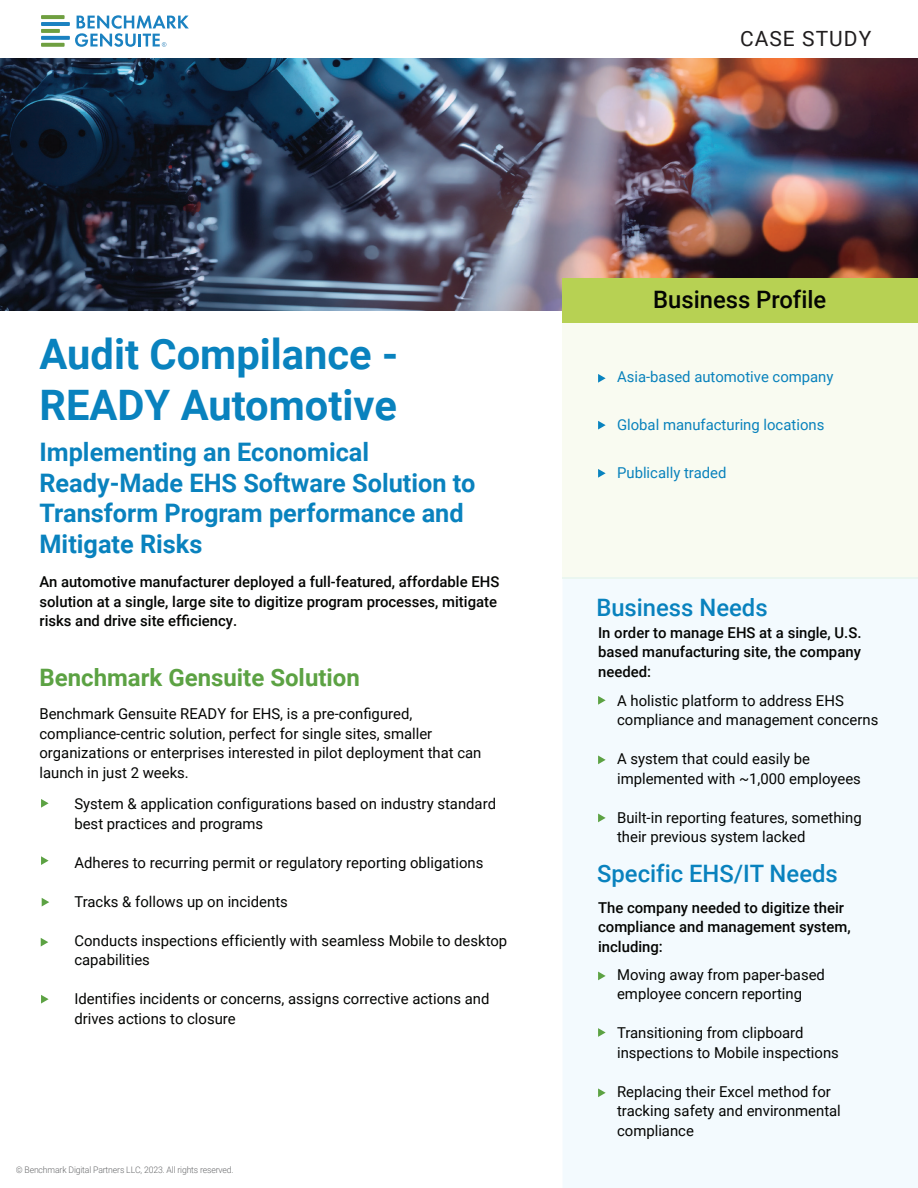
<style>
.page{position:relative;width:918px;height:1188px;background:#fff}
.page>*{position:absolute;margin:0;border:0;box-sizing:border-box;transform-origin:0 0}
.t1{font:700 42px/50.4px "Roboto";color:#0982be}
.t2{font:700 25.5px/30.6px "Roboto";color:#0982be}
.t3{font:500 24px "Roboto";color:#0982be}
.t4{font:700 24px "Roboto";color:#5ca243}
.t5{font:500 24px "Roboto";color:#040503}
.t6{font:21px "Roboto";letter-spacing:.05em;color:#201d1e}
.t7{font:15px/19.5px "Roboto";color:#040503}
.t8{font:500 15px/19.5px "Roboto";color:#040503}
.t9{font:15px "Roboto";color:#0982bc}
.t10{font:300 9px "Roboto";letter-spacing:-.015em;color:#68696b;scale:.96 1}
</style>
<div class="page">
<img style="left:0;top:58px;width:918px;height:253px">
<div style="left:563px;top:578px;width:355px;height:610px;background:#f3fafe"></div>
<div style="left:563px;top:312px;width:355px;height:265px;background:#f9fbf1"></div>
<hr style="left:563px;top:577px;width:355px;height:1px;background:#eaf6f0">
<div style="left:563px;top:279px;width:355px;height:44px;background:#b7d153"></div>
<svg style="left:598px;top:374px;width:8px;height:9px"></svg>
<svg style="left:598px;top:421px;width:8px;height:9px"></svg>
<svg style="left:598px;top:469px;width:8px;height:9px"></svg>
<svg style="left:598px;top:696px;width:8px;height:9px"></svg>
<svg style="left:598px;top:755px;width:8px;height:9px"></svg>
<svg style="left:598px;top:814px;width:8px;height:8px"></svg>
<svg style="left:598px;top:972px;width:8px;height:8px"></svg>
<svg style="left:41px;top:799px;width:8px;height:9px"></svg>
<svg style="left:41px;top:856px;width:8px;height:9px"></svg>
<svg style="left:41px;top:938px;width:7px;height:9px"></svg>
<svg style="left:41px;top:995px;width:8px;height:9px"></svg>
<svg style="left:42px;top:898px;width:7px;height:9px"></svg>
<svg style="left:598px;top:1028px;width:8px;height:9px"></svg>
<svg style="left:598px;top:1088px;width:8px;height:9px"></svg>
<svg style="left:41px;top:15px;width:148px;height:32px"></svg>
<h3 class="t6" style="left:740px;top:24px;width:133px">CASE STUDY</h3>
<h1 class="t1" style="left:39px;top:328px;width:360px">Audit Compilance -<br>READY Automotive</h1>
<h2 class="t2" style="left:39px;top:436px;width:437px">Implementing an Economical<br>Ready-Made EHS Software Solution to<br>Transform Program performance and<br>Mitigate Risks</h2>
<p class="t8" style="left:39px;top:572px;width:461px">An automotive manufacturer deployed a full-featured, affordable EHS solution at a single, large site to digitize program processes, mitigate risks and drive site efficiency.</p>
<h3 class="t4" style="left:39px;top:661px;width:322px">Benchmark Gensuite Solution</h3>
<p class="t7" style="left:39px;top:704px;width:444px">Benchmark Gensuite READY for EHS, is a pre-configured, compliance-centric solution, perfect for single sites, smaller organizations or enterprises interested in pilot deployment that can launch in just 2 weeks.</p>
<p class="t7" style="left:74px;top:793px;width:423px">System &amp; application configurations based on industry standard best practices and programs</p>
<p class="t7" style="left:74px;top:852px;width:411px">Adheres to recurring permit or regulatory reporting obligations</p>
<p class="t7" style="left:74px;top:891px;width:215px">Tracks &amp; follows up on incidents</p>
<p class="t7" style="left:74px;top:930px;width:434px">Conducts inspections efficiently with seamless Mobile to desktop capabilities</p>
<p class="t7" style="left:74px;top:988px;width:417px">Identifies incidents or concerns, assigns corrective actions and drives actions to closure</p>
<p class="t10" style="left:16px;top:1163px;width:228px">© Benchmark Digital Partners LLC, 2023. All rights reserved.</p>
<h3 class="t5" style="left:653px;top:283px;width:175px">Business Profile</h3>
<p class="t9" style="left:617px;top:366px;width:218px">Asia-based automotive company</p>
<p class="t9" style="left:617px;top:414px;width:209px">Global manufacturing locations</p>
<p class="t9" style="left:617px;top:462px;width:111px">Publically traded</p>
<h3 class="t3" style="left:596px;top:590px;width:173px">Business Needs</h3>
<p class="t8" style="left:598px;top:622px;width:265px;text-align:justify">In order to manage EHS at a single, U.S. based manufacturing site, the company needed:</p>
<p class="t7" style="left:617px;top:690px;width:263px">A holistic platform to address EHS compliance and management concerns</p>
<p class="t7" style="left:617px;top:748px;width:245px">A system that could easily be implemented with ~1,000 employees</p>
<p class="t7" style="left:617px;top:807px;width:246px">Built-in reporting features, something their previous system lacked</p>
<h3 class="t3" style="left:597px;top:857px;width:242px">Specific EHS/IT Needs</h3>
<p class="t8" style="left:598px;top:897px;width:254px">The company needed to digitize their compliance and management system, including:</p>
<p class="t7" style="left:617px;top:964px;width:209px">Moving away from paper-based employee concern reporting</p>
<p class="t7" style="left:617px;top:1023px;width:223px">Transitioning from clipboard inspections to Mobile inspections</p>
<p class="t7" style="left:617px;top:1081px;width:225px">Replacing their Excel method for tracking safety and environmental compliance</p>
</div>
